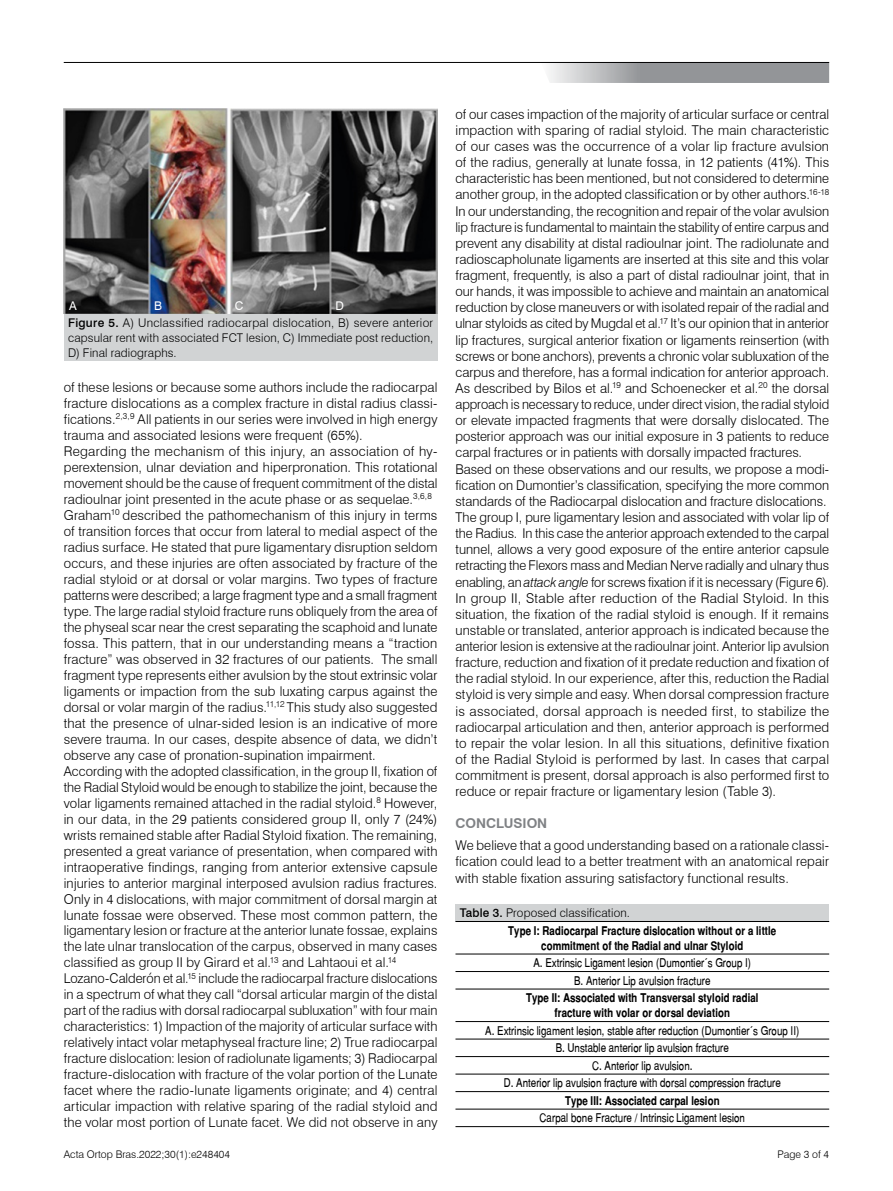
<style>
.page{position:relative;width:893px;height:1191px;background:#fff}
.page>*{position:absolute;margin:0;border:0;box-sizing:border-box;transform-origin:0 0}
.t1{font:300 13.5px/15.9px "Swiss 721 BT";letter-spacing:.005em;color:#000}
.t2{font:700 13.5px "Swiss 721 BT";color:#808285}
.t3{font:12px/17.5px "Helvetica Narrow";color:#000;text-align:center}
.t4{font:700 12px/15px "Helvetica Narrow";color:#000;text-align:center}
.t5{font:300 12px/15px "Swiss 721 BT";letter-spacing:.015em;color:#000;text-align:justify}
.t6{font:12px "Swiss 721 BT";color:#fff}
.t7{font:300 10.5px "Swiss 721 BT";color:#000}
.s1{font-weight:500}
.s2{font-style:italic}
</style>
<div class="page">
<svg style="left:549px;top:63px;width:280px;height:20px;background:#a3a4a7"></svg>
<hr style="left:64px;top:62px;width:765px;height:1px;background:#000">
<div style="left:455px;top:904px;width:374px;height:17px;background:#d1d3d4"></div>
<hr style="left:455px;top:921px;width:374px;height:1px;background:#000">
<hr style="left:455px;top:953px;width:374px;height:1px;background:#000">
<hr style="left:455px;top:971px;width:374px;height:1px;background:#000">
<hr style="left:455px;top:988px;width:374px;height:1px;background:#000">
<hr style="left:455px;top:1021px;width:374px;height:1px;background:#000">
<hr style="left:455px;top:1038px;width:374px;height:1px;background:#000">
<hr style="left:455px;top:1056px;width:374px;height:1px;background:#000">
<hr style="left:455px;top:1073px;width:374px;height:1px;background:#000">
<hr style="left:455px;top:1091px;width:374px;height:1px;background:#000">
<hr style="left:455px;top:1108px;width:374px;height:1px;background:#000">
<hr style="left:455px;top:1126px;width:374px;height:1px;background:#000">
<div style="left:64px;top:313px;width:373px;height:48px;background:#d1d3d4"></div>
<img style="left:64px;top:108px;width:373px;height:205px">
<p class="t6" style="left:69px;top:298px;width:9px">A</p>
<p class="t6" style="left:154px;top:298px;width:9px">B</p>
<p class="t6" style="left:235px;top:298px;width:10px">C</p>
<p class="t6" style="left:335px;top:298px;width:10px">D</p>
<p class="t5" style="left:68px;top:315px;width:367px"><span class="s1">Figure 5.</span> A) Unclassified radiocarpal dislocation, B) severe anterior capsular rent with associated FCT lesion, C) Immediate post reduction, D) Final radiographs.</p>
<p class="t1" style="left:64px;top:379px;width:375px">of these lesions or because some authors include the radiocarpal fracture dislocations as a complex fracture in distal radius classi&shy;fications.<sup>2,3,9</sup> All patients in our series were involved in high energy trauma and associated lesions were frequent (65%).<br>Regarding the mechanism of this injury, an association of hy&shy;perextension, ulnar deviation and hiperpronation. This rotational movement should be the cause of frequent commitment of the distal radioulnar joint presented in the acute phase or as sequelae.<sup>3,6,8<br></sup>Graham<sup>10</sup> described the pathomechanism of this injury in terms of transition forces that occur from lateral to medial aspect of the radius surface. He stated that pure ligamentary disruption seldom occurs, and these injuries are often associated by fracture of the radial styloid or at dorsal or volar margins. Two types of fracture patterns were described; a large fragment type and a small fragment type. The large radial styloid fracture runs obliquely from the area of the physeal scar near the crest separating the scaphoid and lunate fossa. This pattern, that in our understanding means a “traction fracture” was observed in 32 fractures of our patients. The small fragment type represents either avulsion by the stout extrinsic volar ligaments or impaction from the sub luxating carpus against the dorsal or volar margin of the radius.<sup>11,12</sup> This study also suggested that the presence of ulnar-sided lesion is an indicative of more severe trauma. In our cases, despite absence of data, we didn’t observe any case of pronation-supination impairment.<br>According with the adopted classification, in the group II, fixation of the Radial Styloid would be enough to stabilize the joint, because the volar ligaments remained attached in the radial styloid.<sup>8</sup> However, in our data, in the 29 patients considered group II, only 7 (24%) wrists remained stable after Radial Styloid fixation. The remaining, presented a great variance of presentation, when compared with intraoperative findings, ranging from anterior extensive capsule injuries to anterior marginal interposed avulsion radius fractures.<br>Only in 4 dislocations, with major commitment of dorsal margin at lunate fossae were observed. These most common pattern, the ligamentary lesion or fracture at the anterior lunate fossae, explains the late ulnar translocation of the carpus, observed in many cases classified as group II by Girard et al.<sup>13</sup> and Lahtaoui et al.<sup>14<br></sup>Lozano-Calderón et al.<sup>15</sup> include the radiocarpal fracture dislocations in a spectrum of what they call “dorsal articular margin of the distal part of the radius with dorsal radiocarpal subluxation” with four main characteristics: 1) Impaction of the majority of articular surface with relatively intact volar metaphyseal fracture line; 2) True radiocarpal fracture dislocation: lesion of radiolunate ligaments; 3) Radiocarpal fracture-dislocation with fracture of the volar portion of the Lunate facet where the radio-lunate ligaments originate; and 4) central articular impaction with relative sparing of the radial styloid and the volar most portion of Lunate facet. We did not observe in any</p>
<p class="t1" style="left:455px;top:106px;width:375px">of our cases impaction of the majority of articular surface or central impaction with sparing of radial styloid. The main characteristic of our cases was the occurrence of a volar lip fracture avulsion of the radius, generally at lunate fossa, in 12 patients (41%). This characteristic has been mentioned, but not considered to determine another group, in the adopted classification or by other authors.<sup>16-18<br></sup>In our understanding, the recognition and repair of the volar avulsion lip fracture is fundamental to maintain the stability of entire carpus and prevent any disability at distal radioulnar joint. The radiolunate and radioscapholunate ligaments are inserted at this site and this volar fragment, frequently, is also a part of distal radioulnar joint, that in our hands, it was impossible to achieve and maintain an anatomical reduction by close maneuvers or with isolated repair of the radial and ulnar styloids as cited by Mugdal et al.<sup>17</sup> It’s our opinion that in anterior lip fractures, surgical anterior fixation or ligaments reinsertion (with screws or bone anchors), prevents a chronic volar subluxation of the carpus and therefore, has a formal indication for anterior approach.<br>As described by Bilos et al.<sup>19</sup> and Schoenecker et al.<sup>20</sup> the dorsal approach is necessary to reduce, under direct vision, the radial styloid or elevate impacted fragments that were dorsally dislocated. The posterior approach was our initial exposure in 3 patients to reduce carpal fractures or in patients with dorsally impacted fractures.<br>Based on these observations and our results, we propose a modi&shy;fication on Dumontier’s classification, specifying the more common standards of the Radiocarpal dislocation and fracture dislocations.<br>The group I, pure ligamentary lesion and associated with volar lip of the Radius. In this case the anterior approach extended to the carpal tunnel, allows a very good exposure of the entire anterior capsule retracting the Flexors mass and Median Nerve radially and ulnary thus enabling, an <span class="s2">attack angle</span> for screws fixation if it is necessary (Figure 6).<br>In group II, Stable after reduction of the Radial Styloid. In this situation, the fixation of the radial styloid is enough. If it remains unstable or translated, anterior approach is indicated because the anterior lesion is extensive at the radioulnar joint. Anterior lip avulsion fracture, reduction and fixation of it predate reduction and fixation of the radial styloid. In our experience, after this, reduction the Radial styloid is very simple and easy. When dorsal compression fracture is associated, dorsal approach is needed first, to stabilize the radiocarpal articulation and then, anterior approach is performed to repair the volar lesion. In all this situations, definitive fixation of the Radial Styloid is performed by last. In cases that carpal commitment is present, dorsal approach is also performed first to reduce or repair fracture or ligamentary lesion (Table 3).</p>
<p class="t2" style="left:455px;top:815px;width:93px">CONCLUSION</p>
<p class="t1" style="left:455px;top:837px;width:375px;text-align:justify">We believe that a good understanding based on a rationale classi&shy;fication could lead to a better treatment with an anatomical repair with stable fixation assuring satisfactory functional results.</p>
<p class="t5" style="left:460px;top:905px;width:172px"><span class="s1">Table 3.</span> Proposed classification.</p>
<p class="t4" style="left:508px;top:923px;width:270px">Type I: Radiocarpal Fracture dislocation without or a little commitment of the Radial and ulnar Styloid</p>
<p class="t3" style="left:533px;top:954px;width:219px">A. Extrinsic Ligament lesion (Dumontier´s Group I)<br>B. Anterior Lip avulsion fracture</p>
<p class="t4" style="left:526px;top:990px;width:234px">Type II: Associated with Transversal styloid radial fracture with volar or dorsal deviation</p>
<p class="t3" style="left:485px;top:1021px;width:316px">A. Extrinsic ligament lesion, stable after reduction (Dumontier´s Group II)<br>B. Unstable anterior lip avulsion fracture<br>C. Anterior lip avulsion.<br>D. Anterior lip avulsion fracture with dorsal compression fracture</p>
<p class="t4" style="left:565px;top:1093px;width:156px">Type III: Associated carpal lesion</p>
<p class="t3" style="left:540px;top:1109px;width:207px">Carpal bone Fracture / Intrinsic Ligament lesion</p>
<p class="t7" style="left:64px;top:1147px;width:168px">Acta Ortop Bras.2022;30(1):e248404</p>
<p class="t7" style="left:778px;top:1147px;width:53px">Page 3 of 4</p>
</div>
